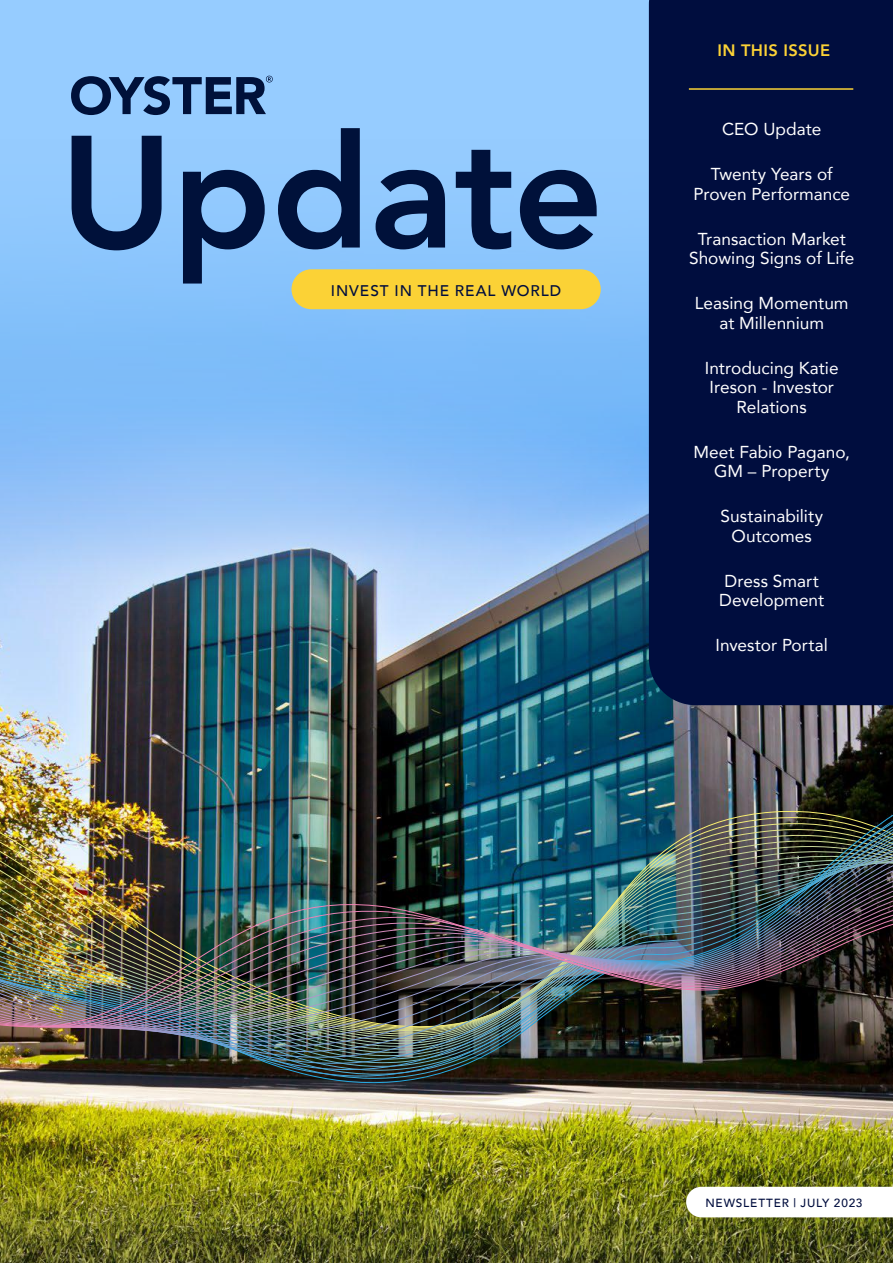
<style>
.page{position:relative;width:893px;height:1263px;background:#96ccff}
.page>*{position:absolute;margin:0;border:0;box-sizing:border-box;transform-origin:0 0}
.t1{font:800 157.95px "Avenir";letter-spacing:-.005em;color:#00113a}
.t2{font:17.25px/19.5px "Avenir";color:#fff;text-align:center}
.t3{font:800 16.5px "Avenir";letter-spacing:.025em;color:#fbd236}
.t4{font:500 15.45px "Avenir";letter-spacing:.06em;color:#000d3e}
.t5{font:500 11.85px "Avenir";letter-spacing:.065em;color:#000d3e}
</style>
<div class="page">
<img style="left:0;top:119px;width:893px;height:1144px">
<div style="left:686px;top:1187px;width:207px;height:30px;background:#fff"></div>
<img style="left:0;top:1131px;width:893px;height:11px">
<img style="left:0;top:1119px;width:893px;height:12px">
<img style="left:0;top:1108px;width:893px;height:11px">
<svg style="left:0;top:1097px;width:893px;height:11px;background:#e6dbc6"></svg>
<svg style="left:0;top:1085px;width:893px;height:12px;background:#968f89"></svg>
<svg style="left:0;top:1074px;width:893px;height:11px;background:#262423"></svg>
<svg style="left:0;top:1063px;width:893px;height:11px;background:#222317"></svg>
<img style="left:0;top:1051px;width:893px;height:12px">
<img style="left:0;top:1041px;width:893px;height:10px">
<img style="left:0;top:697px;width:893px;height:336px">
<div style="left:291px;top:269px;width:310px;height:40px;background:#fbd236;border-radius:20px"></div>
<svg style="left:71px;top:76px;width:202px;height:39px"></svg>
<div style="left:649px;top:0;width:244px;height:705px;background:#000d3e"></div>
<hr style="left:689px;top:88px;width:164px;height:2px;background:#fbd236">
<h1 class="t1" style="left:60px;top:70px;width:545px">Update</h1>
<p class="t4" style="left:331px;top:277px;width:232px">INVEST IN THE REAL WORLD</p>
<p class="t3" style="left:717px;top:38px;width:114px">IN THIS ISSUE</p>
<p class="t2" style="left:722px;top:119px;width:100px">CEO Update</p>
<p class="t2" style="left:693px;top:164px;width:158px">Twenty Years of<br>Proven Performance</p>
<p class="t2" style="left:689px;top:229px;width:167px">Transaction Market<br>Showing Signs of Life</p>
<p class="t2" style="left:695px;top:293px;width:155px">Leasing Momentum at Millennium</p>
<p class="t2" style="left:705px;top:358px;width:135px">Introducing Katie<br>Ireson - Investor<br>Relations</p>
<p class="t2" style="left:694px;top:442px;width:158px">Meet Fabio Pagano,<br>GM – Property</p>
<p class="t2" style="left:720px;top:506px;width:104px">Sustainability<br>Outcomes</p>
<p class="t2" style="left:719px;top:571px;width:106px">Dress Smart<br>Development</p>
<p class="t2" style="left:716px;top:635px;width:114px">Investor Portal</p>
<p class="t5" style="left:705px;top:1193px;width:159px">NEWSLETTER | JULY 2023</p>
</div>
